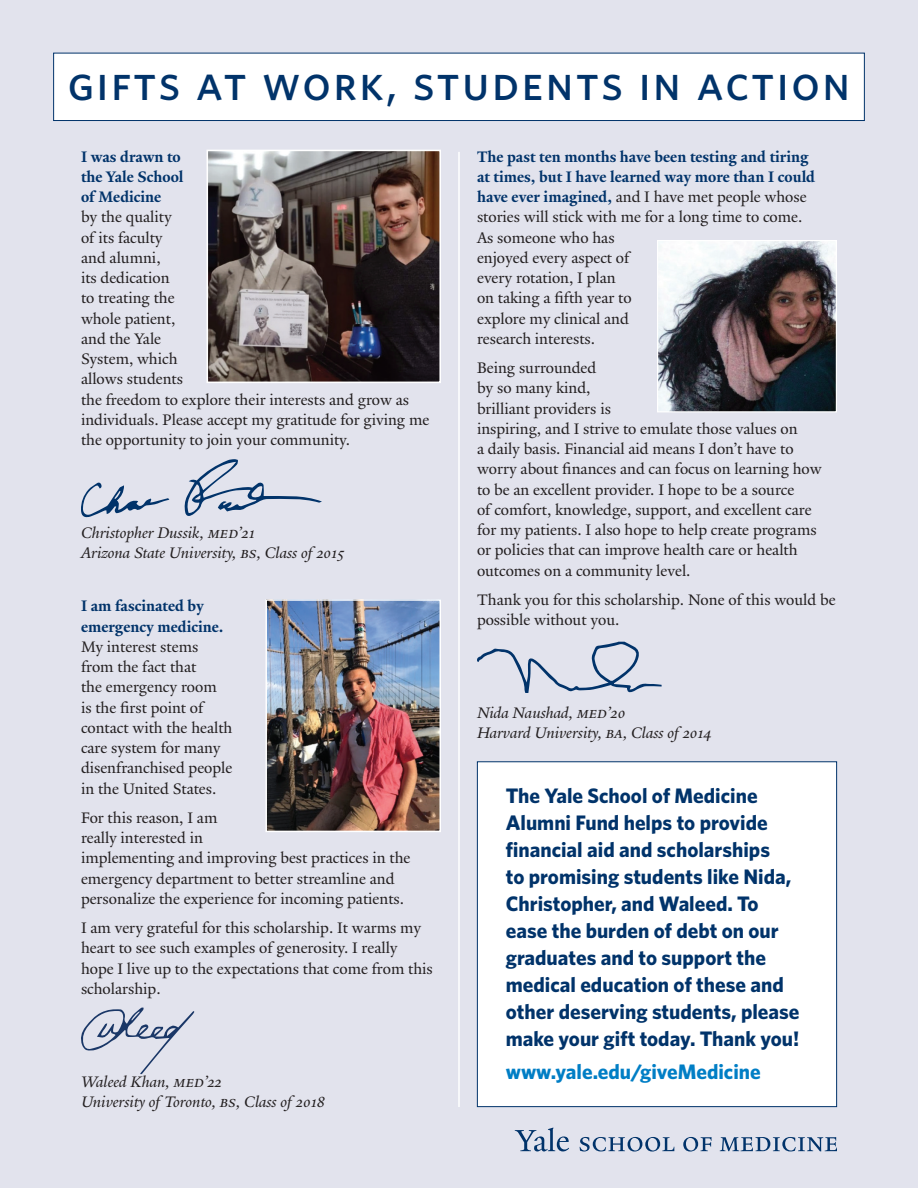
<style>
.page{position:relative;width:918px;height:1188px;background:#e2e3ed}
.page>*{position:absolute;margin:0;border:0;box-sizing:border-box;transform-origin:0 0}
.t1{font:49.5px "Whitney HTF Medium SC";letter-spacing:.05em;color:#01336a}
.t2{font:700 21px/27px "Whitney HTF";color:#01336a}
.t3{font:700 21px "Whitney HTF";color:#007ec5}
.t4{font:16.5px/20.2px "Yale Design";color:#231f20}
.t5{font:italic 16.5px/20.2px "Yale Design";color:#231f20}
.s1{font-weight:700;color:#01336a}
.s2{font-family:"Yale Design Italic Small Cap";font-style:normal}
</style>
<div class="page">
<hr style="left:458px;top:152px;width:2px;height:955px;background:#fff">
<div style="left:53px;top:53px;width:812px;height:68px;background:#fff;border:1px solid #01336a"></div>
<div style="left:477px;top:761px;width:360px;height:346px;background:#fff;border:1px solid #01336a"></div>
<svg style="left:515px;top:1128px;width:54px;height:23px"></svg>
<svg style="left:580px;top:1137px;width:94px;height:15px"></svg>
<svg style="left:683px;top:1137px;width:29px;height:15px"></svg>
<svg style="left:720px;top:1137px;width:117px;height:14px"></svg>
<img style="left:210px;top:153px;width:228px;height:227px">
<div style="left:207px;top:150px;width:234px;height:233px;border:2px solid #fff"></div>
<svg style="left:184px;top:459px;width:138px;height:57px"></svg>
<svg style="left:81px;top:482px;width:88px;height:35px"></svg>
<img style="left:268px;top:602px;width:170px;height:227px">
<div style="left:265px;top:599px;width:176px;height:233px;border:2px solid #fff"></div>
<svg style="left:81px;top:1008px;width:113px;height:66px"></svg>
<img style="left:659px;top:242px;width:176px;height:168px">
<div style="left:657px;top:240px;width:180px;height:172px;border:1px solid #fff"></div>
<svg style="left:477px;top:642px;width:185px;height:51px"></svg>
<p class="t1" style="left:68px;top:54px;width:784px">gifts at work, students in action</p>
<p class="t4" style="left:81px;top:146px;width:350px"><span class="s1">I was drawn to<br>the Yale School<br>of Medicine<br></span>by the quality<br>of its faculty<br>and alumni,<br>its dedication<br>to treating the<br>whole patient,<br>and the Yale<br>System, which<br>allows students<br>the freedom to explore their interests and grow as individuals. Please accept my gratitude for giving me the opportunity to join your community.</p>
<p class="t5" style="left:81px;top:523px;width:264px">Christopher Dussik, <span class="s2">med’21<br></span>Arizona State University, <span class="s2">bs</span>, Class of 2015</p>
<p class="t4" style="left:81px;top:596px;width:153px"><span class="s1">I am fascinated by emergency medicine.<br></span>My interest stems from the fact that<br>the emergency room<br>is the first point of contact with the health care system for many disenfranchised people in the United States.</p>
<p class="t4" style="left:81px;top:807px;width:331px">For this reason, I am<br>really interested in<br>implementing and improving best practices in the emergency department to better streamline and personalize the experience for incoming patients.</p>
<p class="t4" style="left:81px;top:918px;width:353px">I am very grateful for this scholarship. It warms my heart to see such examples of generosity. I really hope I live up to the expectations that come from this scholarship.</p>
<p class="t5" style="left:81px;top:1071px;width:245px">Waleed Khan, <span class="s2">med’22<br></span>University of Toronto, <span class="s2">bs</span>, Class of 2018</p>
<p class="t4" style="left:477px;top:146px;width:340px"><span class="s1">The past ten months have been testing and tiring at times, but I have learned way more than I could have ever imagined,</span> and I have met people whose stories will stick with me for a long time to come.<br>As someone who has<br>enjoyed every aspect of<br>every rotation, I plan<br>on taking a fifth year to<br>explore my clinical and<br>research interests.</p>
<p class="t4" style="left:477px;top:358px;width:346px">Being surrounded<br>by so many kind,<br>brilliant providers is<br>inspiring, and I strive to emulate those values on<br>a daily basis. Financial aid means I don’t have to worry about finances and can focus on learning how to be an excellent provider. I hope to be a source<br>of comfort, knowledge, support, and excellent care for my patients. I also hope to help create programs or policies that can improve health care or health outcomes on a community level.</p>
<p class="t4" style="left:477px;top:589px;width:360px">Thank you for this scholarship. None of this would be possible without you.</p>
<p class="t5" style="left:477px;top:703px;width:236px">Nida Naushad, <span class="s2">med’20<br></span>Harvard University, <span class="s2">ba</span>, Class of 2014</p>
<p class="t2" style="left:506px;top:782px;width:295px">The Yale School of Medicine<br>Alumni Fund helps to provide financial aid and scholarships<br>to promising students like Nida,<br>Christopher, and Waleed. To ease the burden of debt on our graduates and to support the medical education of these and other deserving students, please make your gift today. Thank you!</p>
<p class="t3" style="left:506px;top:1059px;width:257px">www.yale.edu/giveMedicine</p>
</div>
